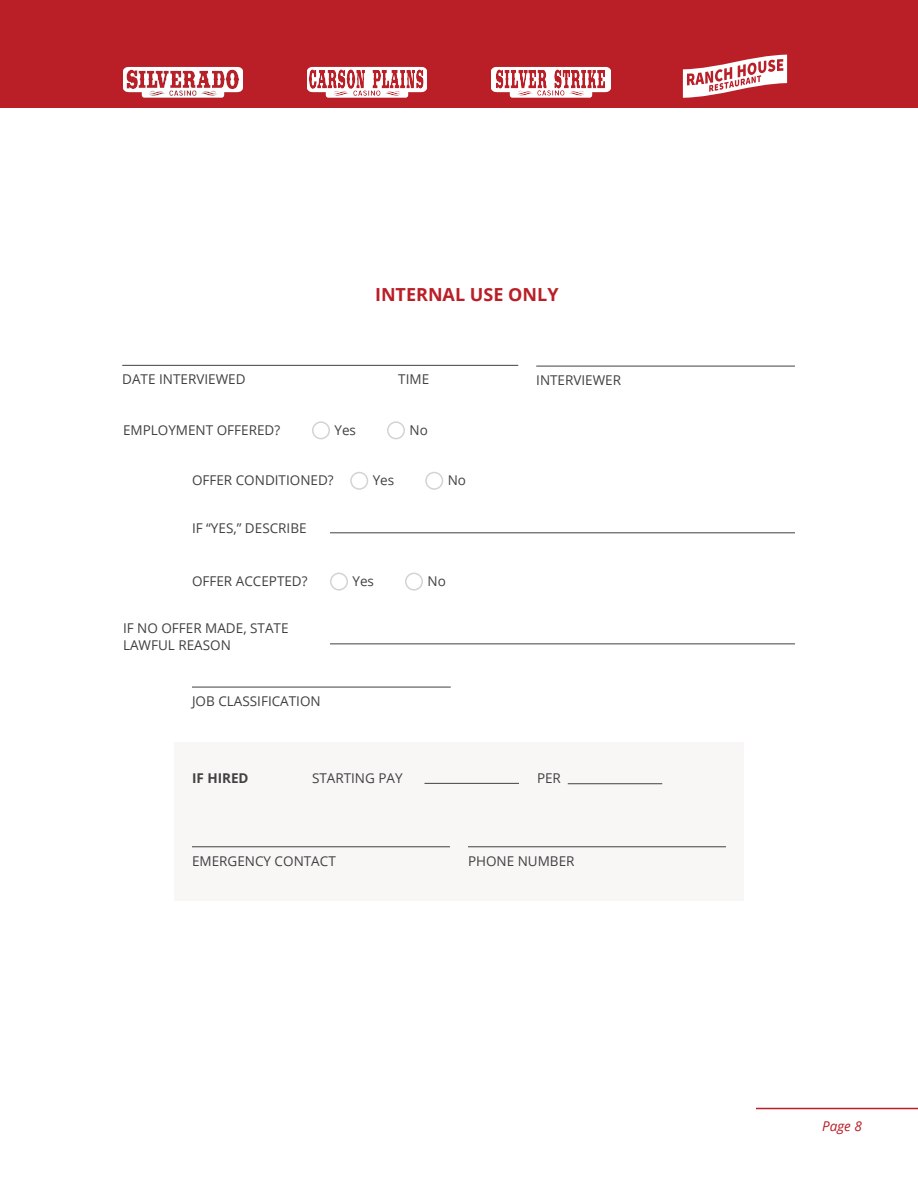
<style>
.page{position:relative;width:918px;height:1188px;background:#fff}
.page>*{position:absolute;margin:0;border:0;box-sizing:border-box;transform-origin:0 0}
.t1{font:700 18px "Open Sans";color:#ba1f27}
.t2{font:13.5px/16.2px "Open Sans";color:#414142}
.t3{font:700 13.5px "Open Sans";color:#414142}
.t4{font:italic 13.5px "Open Sans";color:#ba1f27}
</style>
<div class="page">
<div style="left:0;top:0;width:918px;height:108px;background:#ba1f27"></div>
<hr style="left:756px;top:1108px;width:162px;height:1px;background:#ba1f27">
<svg style="left:123px;top:67px;width:120px;height:30px"></svg>
<svg style="left:307px;top:67px;width:120px;height:30px"></svg>
<svg style="left:491px;top:67px;width:120px;height:30px"></svg>
<svg style="left:683px;top:55px;width:104px;height:43px"></svg>
<hr style="left:330px;top:532px;width:465px;height:1px;background:#414142">
<hr style="left:330px;top:643px;width:465px;height:1px;background:#414142">
<hr style="left:122px;top:365px;width:396px;height:1px;background:#414142">
<hr style="left:536px;top:366px;width:259px;height:1px;background:#414142">
<hr style="left:192px;top:687px;width:259px;height:1px;background:#414142">
<div style="left:312px;top:421px;width:18px;height:18px;border:2px solid #d4d3d2;border-radius:50%"></div>
<div style="left:387px;top:421px;width:18px;height:18px;border:2px solid #d4d3d2;border-radius:50%"></div>
<div style="left:350px;top:472px;width:18px;height:18px;border:2px solid #d4d3d2;border-radius:50%"></div>
<div style="left:425px;top:472px;width:18px;height:18px;border:2px solid #d4d3d2;border-radius:50%"></div>
<div style="left:330px;top:573px;width:18px;height:18px;border:2px solid #d4d3d2;border-radius:50%"></div>
<div style="left:405px;top:573px;width:18px;height:18px;border:2px solid #d4d3d2;border-radius:50%"></div>
<div style="left:174px;top:742px;width:570px;height:159px;background:#f9f6f6"></div>
<hr style="left:424px;top:783px;width:95px;height:1px;background:#414142">
<hr style="left:568px;top:783px;width:94px;height:1px;background:#414142">
<hr style="left:192px;top:846px;width:258px;height:1px;background:#414142">
<hr style="left:468px;top:846px;width:258px;height:1px;background:#414142">
<p class="t1" style="left:375px;top:282px;width:185px">INTERNAL USE ONLY</p>
<p class="t2" style="left:122px;top:371px;width:125px">DATE INTERVIEWED</p>
<p class="t2" style="left:398px;top:371px;width:32px">TIME</p>
<p class="t2" style="left:536px;top:371px;width:86px">INTERVIEWER</p>
<p class="t2" style="left:123px;top:421px;width:159px">EMPLOYMENT OFFERED?</p>
<p class="t2" style="left:335px;top:421px;width:23px">Yes</p>
<p class="t2" style="left:410px;top:421px;width:20px">No</p>
<p class="t2" style="left:192px;top:472px;width:143px">OFFER CONDITIONED?</p>
<p class="t2" style="left:373px;top:472px;width:23px">Yes</p>
<p class="t2" style="left:448px;top:472px;width:20px">No</p>
<p class="t2" style="left:192px;top:519px;width:116px">IF “YES,” DESCRIBE</p>
<p class="t2" style="left:192px;top:572px;width:117px">OFFER ACCEPTED?</p>
<p class="t2" style="left:352px;top:572px;width:23px">Yes</p>
<p class="t2" style="left:428px;top:572px;width:20px">No</p>
<p class="t2" style="left:123px;top:620px;width:167px">IF NO OFFER MADE, STATE<br>LAWFUL REASON</p>
<p class="t2" style="left:192px;top:692px;width:130px">JOB CLASSIFICATION</p>
<p class="t3" style="left:192px;top:769px;width:58px">IF HIRED</p>
<p class="t2" style="left:312px;top:770px;width:92px">STARTING PAY</p>
<p class="t2" style="left:537px;top:770px;width:25px">PER</p>
<p class="t2" style="left:192px;top:852px;width:145px">EMERGENCY CONTACT</p>
<p class="t2" style="left:468px;top:852px;width:108px">PHONE NUMBER</p>
<p class="t4" style="left:822px;top:1117px;width:41px">Page 8</p>
</div>
